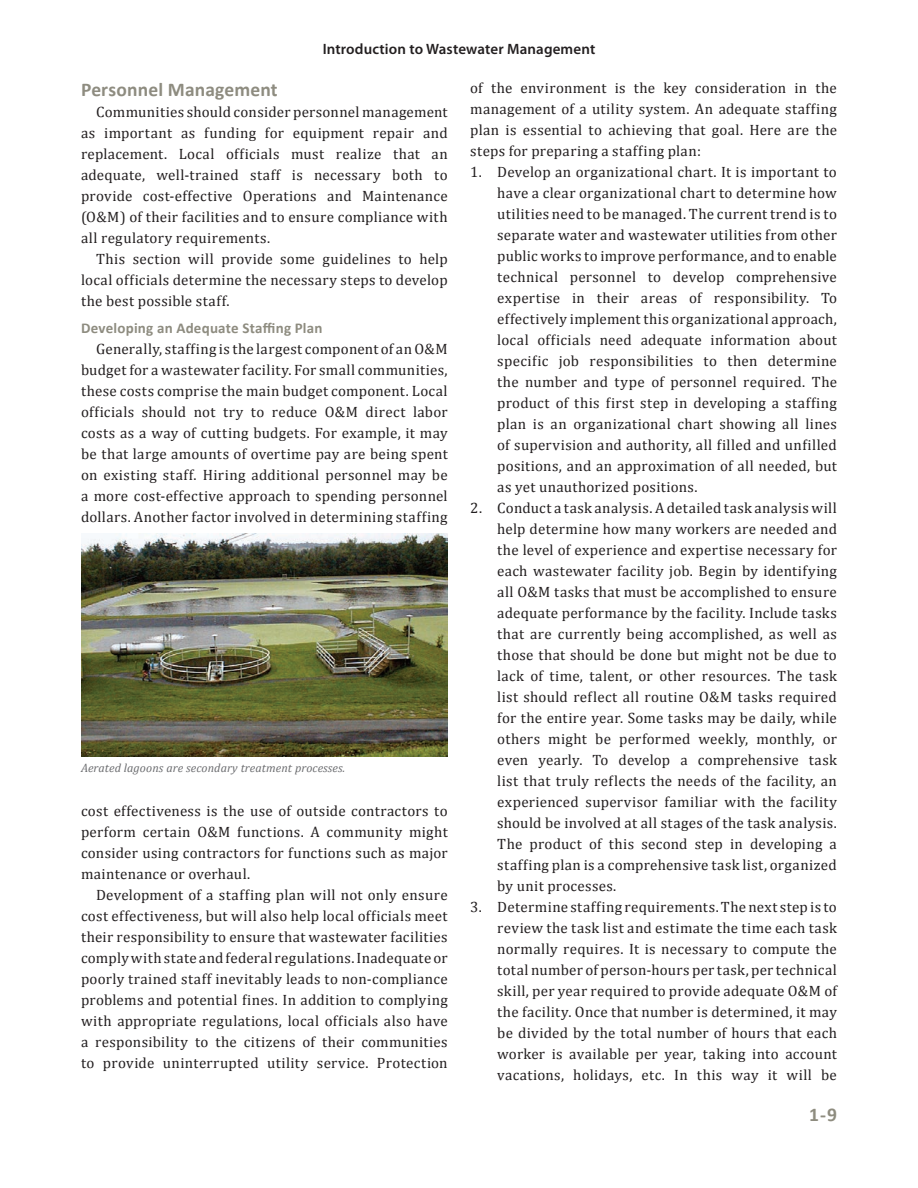
<style>
.page{position:relative;width:918px;height:1188px;background:#fff}
.page>*{position:absolute;margin:0;border:0;box-sizing:border-box;transform-origin:0 0}
.t1{font:700 19.5px "Calibri";letter-spacing:.005em;color:#8e8c80}
.t2{font:700 19.5px "Calibri";color:#8e8c7f}
.t3{font:15px/21px "Cambria";letter-spacing:.025em;color:#231f20;text-align:justify}
.t4{font:600 15px "Myriad Pro";letter-spacing:.01em;color:#231f20}
.t5{font:700 15px "Calibri";letter-spacing:.015em;color:#8e8c80}
.t6{font:italic 12px "Cambria";letter-spacing:.01em;color:#6c6d70}
</style>
<div class="page">
<img style="left:81px;top:533px;width:367px;height:223px">
<p class="t4" style="left:323px;top:39px;width:274px">Introduction to Wastewater Management</p>
<h1 class="t1" style="left:81px;top:77px;width:198px">Personnel Management</h1>
<p class="t3" style="left:81px;top:101px;width:368px;text-indent:15px">Communities should consider personnel management as important as funding for equipment repair and replacement. Local officials must realize that an adequate, well-trained staff is necessary both to provide cost-effective Operations and Maintenance (O&amp;M) of their facilities and to ensure compliance with all regulatory requirements.</p>
<p class="t3" style="left:81px;top:248px;width:368px;text-indent:15px">This section will provide some guidelines to help local officials determine the necessary steps to develop the best possible staff.</p>
<p class="t5" style="left:81px;top:318px;width:243px">Developing an Adequate Staffing Plan</p>
<p class="t3" style="left:81px;top:338px;width:368px;text-indent:15px">Generally, staffing is the largest component of an O&amp;M budget for a wastewater facility. For small communities, these costs comprise the main budget component. Local officials should not try to reduce O&amp;M direct labor costs as a way of cutting budgets. For example, it may be that large amounts of overtime pay are being spent on existing staff. Hiring additional personnel may be a more cost-effective approach to spending personnel dollars. Another factor involved in determining staffing</p>
<p class="t6" style="left:81px;top:760px;width:266px">Aerated lagoons are secondary treatment processes.</p>
<p class="t3" style="left:81px;top:800px;width:368px">cost effectiveness is the use of outside contractors to perform certain O&amp;M functions. A community might consider using contractors for functions such as major maintenance or overhaul.</p>
<p class="t3" style="left:81px;top:884px;width:368px;text-indent:15px">Development of a staffing plan will not only ensure cost effectiveness, but will also help local officials meet their responsibility to ensure that wastewater facilities comply with state and federal regulations. Inadequate or poorly trained staff inevitably leads to non-compliance problems and potential fines. In addition to complying with appropriate regulations, local officials also have a responsibility to the citizens of their communities to provide uninterrupted utility service. Protection</p>
<p class="t3" style="left:470px;top:77px;width:368px">of the environment is the key consideration in the management of a utility system. An adequate staffing plan is essential to achieving that goal. Here are the steps for preparing a staffing plan:</p>
<p class="t3" style="left:497px;top:161px;width:341px;text-indent:-27px">1. Develop an organizational chart. It is important to have a clear organizational chart to determine how utilities need to be managed. The current trend is to separate water and wastewater utilities from other public works to improve performance, and to enable technical personnel to develop comprehensive expertise in their areas of responsibility. To effectively implement this organizational approach, local officials need adequate information about specific job responsibilities to then determine the number and type of personnel required. The product of this first step in developing a staffing plan is an organizational chart showing all lines of supervision and authority, all filled and unfilled positions, and an approximation of all needed, but as yet unauthorized positions.</p>
<p class="t3" style="left:497px;top:497px;width:341px;text-indent:-27px">2. Conduct a task analysis. A detailed task analysis will help determine how many workers are needed and the level of experience and expertise necessary for each wastewater facility job. Begin by identifying all O&amp;M tasks that must be accomplished to ensure adequate performance by the facility. Include tasks that are currently being accomplished, as well as those that should be done but might not be due to lack of time, talent, or other resources. The task list should reflect all routine O&amp;M tasks required for the entire year. Some tasks may be daily, while others might be performed weekly, monthly, or even yearly. To develop a comprehensive task list that truly reflects the needs of the facility, an experienced supervisor familiar with the facility should be involved at all stages of the task analysis.<br>The product of this second step in developing a staffing plan is a comprehensive task list, organized by unit processes.</p>
<p class="t3" style="left:497px;top:896px;width:341px;text-indent:-27px">3. Determine staffing requirements. The next step is to review the task list and estimate the time each task normally requires. It is necessary to compute the total number of person-hours per task, per technical skill, per year required to provide adequate O&amp;M of the facility. Once that number is determined, it may be divided by the total number of hours that each worker is available per year, taking into account vacations, holidays, etc. In this way it will be</p>
<h1 class="t2" style="left:809px;top:1102px;width:29px">1-9</h1>
</div>
